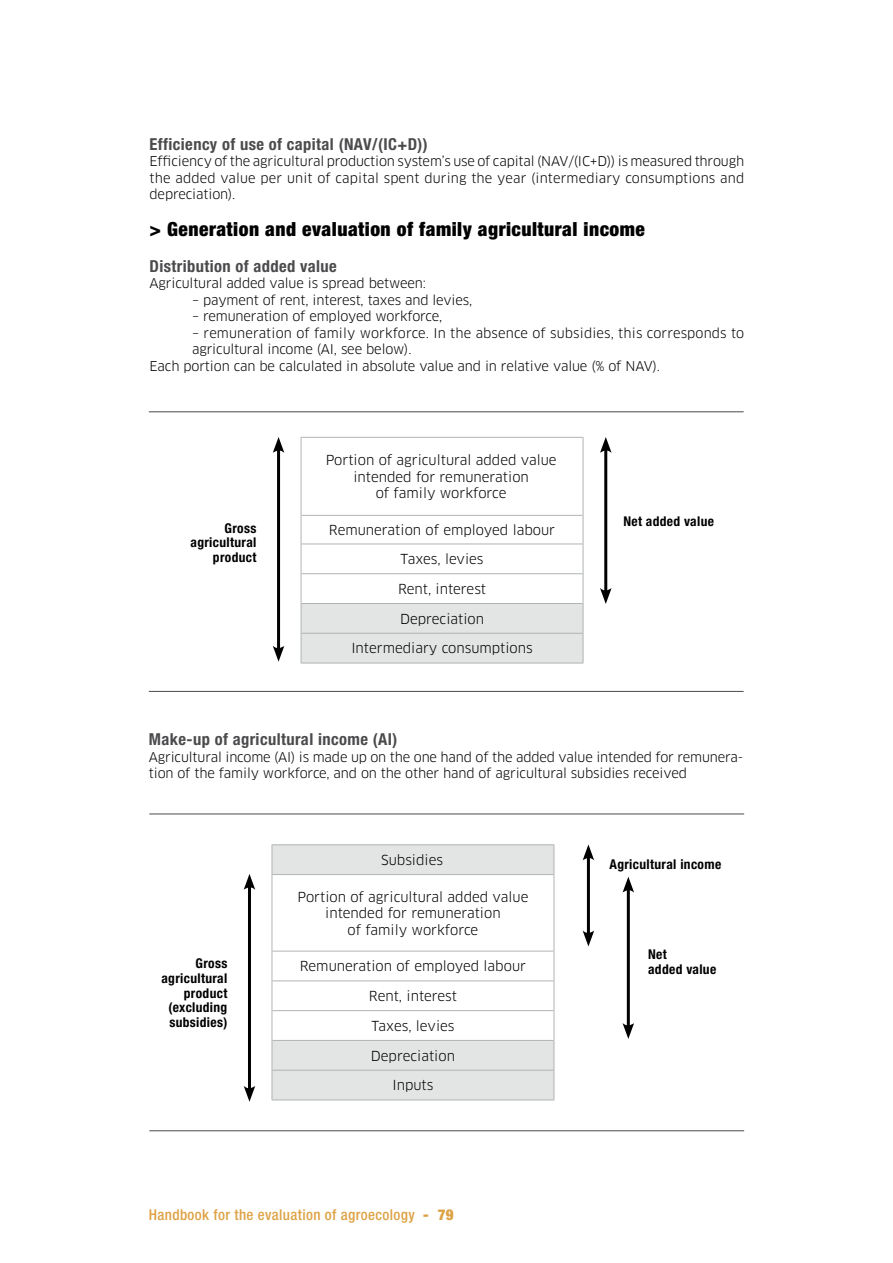
<style>
.page{position:relative;width:893px;height:1263px;background:#fff}
.page>*{position:absolute;margin:0;border:0;box-sizing:border-box;transform-origin:0 0}
.t1{font:900 condensed 19.5px "Helvetica Neue LT Std";letter-spacing:.025em;color:#000}
.t2{font:700 condensed 16.5px "Helvetica Neue LT Std";letter-spacing:.025em;color:#4b4b4d}
.t3{font:500 condensed 15px "Helvetica Neue LT Std";letter-spacing:.025em;color:#dda245}
.t4{font:13.5px/16.5px "Clan OT";color:#000;text-align:center}
.t5{font:700 condensed 13.5px/14.9px "Helvetica Neue LT Std";letter-spacing:.025em;color:#000;text-align:right}
.t6{font:13.2px/16.5px "Clan OT";letter-spacing:-.01em;color:#000;text-align:justify}
.t7{font:13.2px "Clan OT";letter-spacing:.01em;color:#000}
.s1{font-weight:900}
</style>
<div class="page">
<hr style="left:149px;top:411px;width:595px;height:1px;background:#4b4b4d">
<hr style="left:149px;top:691px;width:595px;height:1px;background:#4b4b4d">
<svg style="left:301px;top:516px;width:1px;height:28px"></svg>
<svg style="left:583px;top:515px;width:1px;height:29px"></svg>
<hr style="left:301px;top:544px;width:1px;height:30px;background:#b1b3b4">
<hr style="left:583px;top:544px;width:1px;height:30px;background:#b1b3b4">
<svg style="left:301px;top:574px;width:283px;height:89px"></svg>
<hr style="left:301px;top:603px;width:1px;height:30px;background:#b1b3b4">
<hr style="left:583px;top:603px;width:1px;height:30px;background:#b1b3b4">
<hr style="left:301px;top:633px;width:1px;height:30px;background:#b1b3b4">
<hr style="left:583px;top:633px;width:1px;height:30px;background:#b1b3b4">
<hr style="left:301px;top:544px;width:282px;height:1px;background:#b1b3b4">
<hr style="left:301px;top:573px;width:282px;height:1px;background:#b1b3b4">
<hr style="left:301px;top:603px;width:282px;height:1px;background:#b1b3b4">
<hr style="left:301px;top:633px;width:282px;height:1px;background:#b1b3b4">
<hr style="left:301px;top:663px;width:282px;height:1px;background:#b1b3b4">
<hr style="left:301px;top:438px;width:1px;height:77px;background:#b1b3b4">
<hr style="left:301px;top:437px;width:282px;height:1px;background:#b1b3b4">
<hr style="left:583px;top:438px;width:1px;height:77px;background:#b1b3b4">
<hr style="left:301px;top:515px;width:282px;height:1px;background:#b1b3b4">
<hr style="left:277px;top:447px;width:3px;height:204px;background:#000">
<svg style="left:273px;top:437px;width:11px;height:16px"></svg>
<svg style="left:273px;top:646px;width:11px;height:16px"></svg>
<hr style="left:604px;top:447px;width:3px;height:147px;background:#000">
<svg style="left:600px;top:437px;width:12px;height:16px"></svg>
<svg style="left:600px;top:588px;width:12px;height:16px"></svg>
<hr style="left:149px;top:813px;width:595px;height:1px;background:#4b4b4d">
<hr style="left:149px;top:1130px;width:595px;height:1px;background:#4b4b4d">
<svg style="left:273px;top:845px;width:281px;height:254px"></svg>
<hr style="left:272px;top:844px;width:282px;height:1px;background:#b1b3b4">
<svg style="left:272px;top:845px;width:1px;height:29px"></svg>
<svg style="left:554px;top:845px;width:1px;height:29px"></svg>
<hr style="left:272px;top:874px;width:1px;height:77px;background:#b1b3b4">
<hr style="left:554px;top:874px;width:1px;height:77px;background:#b1b3b4">
<hr style="left:272px;top:951px;width:1px;height:30px;background:#b1b3b4">
<hr style="left:554px;top:951px;width:1px;height:30px;background:#b1b3b4">
<hr style="left:272px;top:981px;width:1px;height:30px;background:#b1b3b4">
<hr style="left:554px;top:981px;width:1px;height:30px;background:#b1b3b4">
<svg style="left:272px;top:1011px;width:1px;height:29px"></svg>
<svg style="left:554px;top:1011px;width:1px;height:29px"></svg>
<hr style="left:272px;top:1040px;width:1px;height:30px;background:#b1b3b4">
<hr style="left:554px;top:1040px;width:1px;height:30px;background:#b1b3b4">
<svg style="left:272px;top:1071px;width:1px;height:28px"></svg>
<svg style="left:554px;top:1070px;width:1px;height:29px"></svg>
<hr style="left:272px;top:874px;width:282px;height:1px;background:#b1b3b4">
<hr style="left:272px;top:951px;width:282px;height:1px;background:#b1b3b4">
<hr style="left:272px;top:980px;width:282px;height:1px;background:#b1b3b4">
<hr style="left:272px;top:1010px;width:282px;height:1px;background:#b1b3b4">
<hr style="left:272px;top:1040px;width:282px;height:1px;background:#b1b3b4">
<hr style="left:272px;top:1070px;width:282px;height:1px;background:#b1b3b4">
<hr style="left:272px;top:1099px;width:282px;height:1px;background:#b1b3b4">
<hr style="left:248px;top:884px;width:3px;height:207px;background:#000">
<svg style="left:244px;top:874px;width:11px;height:16px"></svg>
<svg style="left:244px;top:1086px;width:11px;height:16px"></svg>
<hr style="left:587px;top:855px;width:3px;height:81px;background:#000">
<svg style="left:583px;top:844px;width:11px;height:16px"></svg>
<svg style="left:583px;top:930px;width:11px;height:16px"></svg>
<hr style="left:627px;top:887px;width:3px;height:141px;background:#000">
<svg style="left:622px;top:877px;width:12px;height:16px"></svg>
<svg style="left:622px;top:1023px;width:12px;height:16px"></svg>
<p class="t2" style="left:150px;top:134px;width:280px">Efficiency of use of capital (NAV/(IC+D))</p>
<p class="t6" style="left:150px;top:153px;width:596px">Efficiency of the agricultural production system’s use of capital (NAV/(IC+D)) is measured through the added value per unit of capital spent during the year (intermediary consumptions and depreciation).</p>
<h1 class="t1" style="left:150px;top:217px;width:497px">&gt; Generation and evaluation of family agricultural income</h1>
<p class="t2" style="left:150px;top:256px;width:189px">Distribution of added value</p>
<p class="t6" style="left:150px;top:275px;width:278px">Agricultural added value is spread between:</p>
<p class="t6" style="left:192px;top:291px;width:282px">– payment of rent, interest, taxes and levies,</p>
<p class="t6" style="left:192px;top:308px;width:252px">– remuneration of employed workforce,</p>
<p class="t7" style="left:192px;top:325px;width:554px">– remuneration of family workforce. In the absence of subsidies, this corresponds to</p>
<p class="t6" style="left:192px;top:341px;width:221px">agricultural income (AI, see below).</p>
<p class="t6" style="left:150px;top:357px;width:512px">Each portion can be calculated in absolute value and in relative value (% of NAV).</p>
<p class="t5" style="left:191px;top:520px;width:67px">Gross agricultural product</p>
<p class="t4" style="left:326px;top:452px;width:232px">Portion of agricultural added value intended for remuneration<br>of family workforce</p>
<p class="t4" style="left:329px;top:515px;width:228px;line-height:29.2px">Remuneration of employed labour<br>Taxes, levies</p>
<p class="t4" style="left:398px;top:581px;width:90px">Rent, interest</p>
<p class="t4" style="left:400px;top:610px;width:86px">Depreciation</p>
<p class="t4" style="left:351px;top:640px;width:183px">Intermediary consumptions</p>
<p class="t5" style="left:623px;top:513px;width:92px">Net added value</p>
<p class="t2" style="left:149px;top:729px;width:250px">Make-up of agricultural income (AI)</p>
<p class="t6" style="left:149px;top:749px;width:596px">Agricultural income (AI) is made up on the one hand of the added value intended for remunera&shy;tion of the family workforce, and on the other hand of agricultural subsidies received</p>
<p class="t5" style="left:161px;top:955px;width:67px">Gross agricultural product (excluding subsidies)</p>
<p class="t4" style="left:381px;top:852px;width:63px">Subsidies</p>
<p class="t4" style="left:297px;top:888px;width:232px">Portion of agricultural added value intended for remuneration<br>of family workforce</p>
<p class="t4" style="left:300px;top:958px;width:228px">Remuneration of employed labour</p>
<p class="t4" style="left:369px;top:988px;width:90px">Rent, interest</p>
<p class="t4" style="left:371px;top:1018px;width:85px">Taxes, levies</p>
<p class="t4" style="left:371px;top:1047px;width:86px">Depreciation</p>
<p class="t4" style="left:393px;top:1077px;width:42px">Inputs</p>
<p class="t3" style="left:149px;top:1205px;width:306px">Handbook for the evaluation of agroecology <span class="s1">- 79</span></p>
<p class="t5" style="left:609px;top:856px;width:113px">Agricultural income</p>
<p class="t5" style="left:648px;top:947px;width:70px;text-align:left">Net<br>added value</p>
</div>
